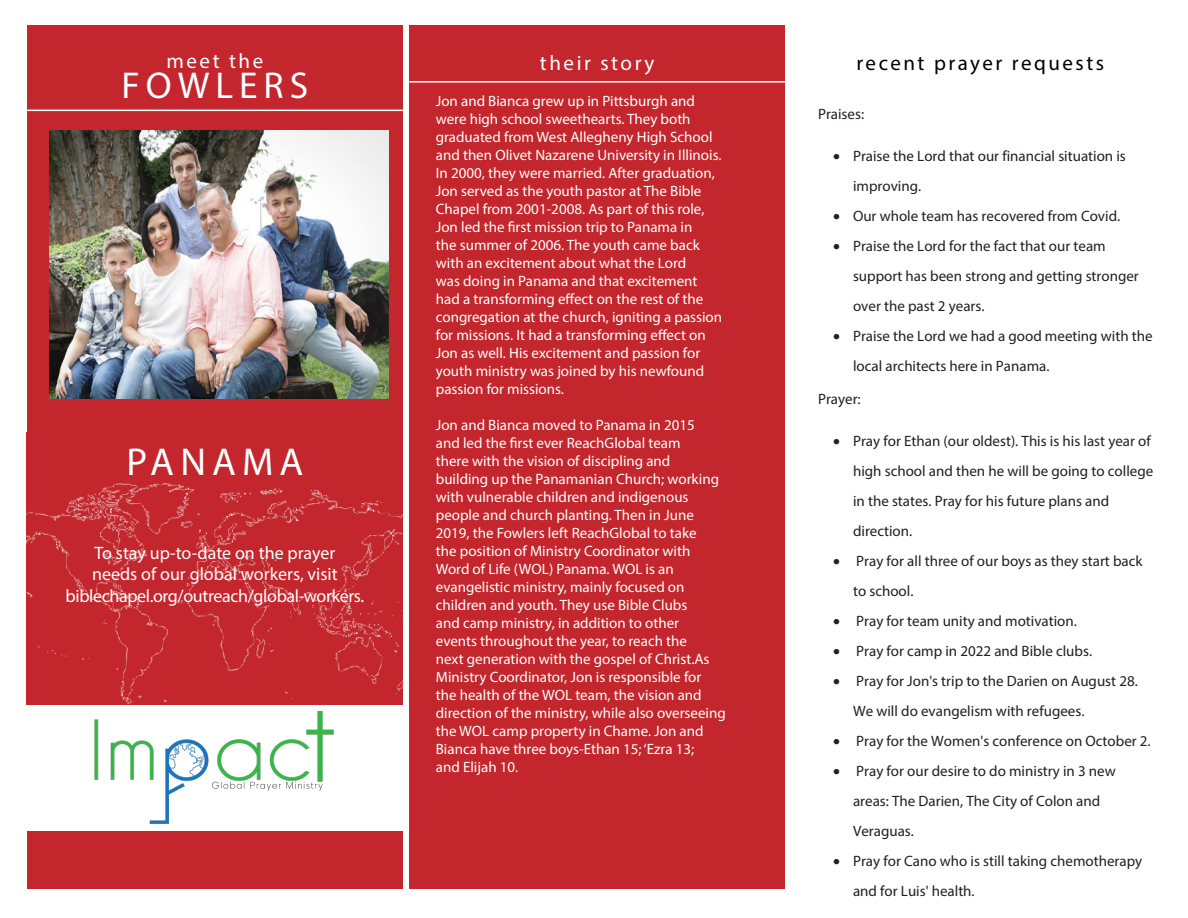
<style>
.page{position:relative;width:1188px;height:918px;background:#fff}
.page>*{position:absolute;margin:0;border:0;box-sizing:border-box;transform-origin:0 0}
.t1{font:39px "Myriad Pro";letter-spacing:.155em;color:#fff}
.t2{font:37.5px "Myriad Pro";letter-spacing:.16em;color:#fff}
.t3{font:21px "Myriad Pro";letter-spacing:.12em;color:#000}
.t4{font:21px "Myriad Pro";letter-spacing:.12em;color:#fff}
.t5{font:18px "Myriad Pro";letter-spacing:-.01em;color:#fff}
.t6{font:15px/18px "Myriad Pro";color:#fff}
.t7{font:15px/30px "Myriad Pro";color:#231f20}
</style>
<div class="page">
<div style="left:27px;top:25px;width:376px;height:864px;background:#c3262c"></div>
<hr style="left:27px;top:110px;width:376px;height:1px;background:#fff">
<img style="left:26px;top:432px;width:377px;height:273px">
<div style="left:27px;top:446px;width:376px;height:32px;background:#c3262c"></div>
<div style="left:26px;top:705px;width:377px;height:126px;background:#fff"></div>
<img style="left:94px;top:711px;width:240px;height:113px">
<div style="left:409px;top:25px;width:376px;height:864px;background:#c3262c"></div>
<hr style="left:409px;top:81px;width:376px;height:2px;background:#fff">
<img style="left:50px;top:130px;width:339px;height:269px">
<p class="t4" style="left:167px;top:48px;width:98px">meet the</p>
<p class="t2" style="left:122px;top:62px;width:188px">FOWLERS</p>
<p class="t1" style="left:127px;top:438px;width:178px">PANAMA</p>
<p class="t5" style="left:95px;top:541px;width:242px">To stay up-to-date on the prayer</p>
<p class="t5" style="left:92px;top:563px;width:247px">needs of our global workers, visit</p>
<p class="t5" style="left:66px;top:585px;width:300px">biblechapel.org/outreach/global-workers.</p>
<p class="t4" style="left:540px;top:50px;width:116px">their story</p>
<p class="t6" style="left:436px;top:91px;width:288px">Jon and Bianca grew up in Pittsburgh and were high school sweethearts. They both graduated from West Allegheny High School and then Olivet Nazarene University in Illinois.<br>In 2000, they were married. After graduation, Jon served as the youth pastor at The Bible Chapel from 2001-2008. As part of this role, Jon led the first mission trip to Panama in<br>the summer of 2006. The youth came back with an excitement about what the Lord<br>was doing in Panama and that excitement had a transforming effect on the rest of the congregation at the church, igniting a passion for missions. It had a transforming effect on Jon as well. His excitement and passion for youth ministry was joined by his newfound passion for missions.</p>
<p class="t6" style="left:436px;top:415px;width:261px">Jon and Bianca moved to Panama in 2015</p>
<p class="t6" style="left:436px;top:433px;width:246px">and led the first ever ReachGlobal team</p>
<p class="t6" style="left:436px;top:451px;width:236px">there with the vision of discipling and</p>
<p class="t6" style="left:436px;top:469px;width:291px">building up the Panamanian Church; working with vulnerable children and indigenous people and church planting. Then in June 2019, the Fowlers left ReachGlobal to take<br>the position of Ministry Coordinator with Word of Life (WOL) Panama. WOL is an evangelistic ministry, mainly focused on children and youth. They use Bible Clubs<br>and camp ministry, in addition to other<br>events throughout the year, to reach the<br>next generation with the gospel of Christ.As Ministry Coordinator, Jon is responsible for the health of the WOL team, the vision and direction of the ministry, while also overseeing the WOL camp property in Chame. Jon and Bianca have three boys-Ethan 15; ‘Ezra 13;<br>and Elijah 10.</p>
<p class="t3" style="left:856px;top:50px;width:249px">recent prayer requests</p>
<p class="t7" style="left:818px;top:99px;width:48px">Praises:</p>
<p class="t7" style="left:853px;top:141px;width:274px;text-indent:-20px">• Praise the Lord that our financial situation is improving.</p>
<p class="t7" style="left:833px;top:201px;width:289px">• Our whole team has recovered from Covid.</p>
<p class="t7" style="left:853px;top:231px;width:287px;text-indent:-20px">• Praise the Lord for the fact that our team support has been strong and getting stronger over the past 2 years.</p>
<p class="t7" style="left:853px;top:321px;width:301px;text-indent:-20px">• Praise the Lord we had a good meeting with the local architects here in Panama.</p>
<p class="t7" style="left:818px;top:384px;width:44px">Prayer:</p>
<p class="t7" style="left:853px;top:426px;width:302px;text-indent:-20px">• Pray for Ethan (our oldest). This is his last year of high school and then he will be going to college in the states. Pray for his future plans and direction.</p>
<p class="t7" style="left:853px;top:546px;width:291px;text-indent:-20px">• Pray for all three of our boys as they start back to school.</p>
<p class="t7" style="left:833px;top:606px;width:245px">• Pray for team unity and motivation.</p>
<p class="t7" style="left:833px;top:636px;width:261px">• Pray for camp in 2022 and Bible clubs.</p>
<p class="t7" style="left:853px;top:666px;width:286px;text-indent:-20px">• Pray for Jon's trip to the Darien on August 28.<br>We will do evangelism with refugees.</p>
<p class="t7" style="left:833px;top:726px;width:319px">• Pray for the Women's conference on October 2.</p>
<p class="t7" style="left:853px;top:756px;width:264px;text-indent:-20px">• Pray for our desire to do ministry in 3 new areas: The Darien, The City of Colon and<br>Veraguas.</p>
<p class="t7" style="left:853px;top:846px;width:291px;text-indent:-20px">• Pray for Cano who is still taking chemotherapy and for Luis' health.</p>
</div>
